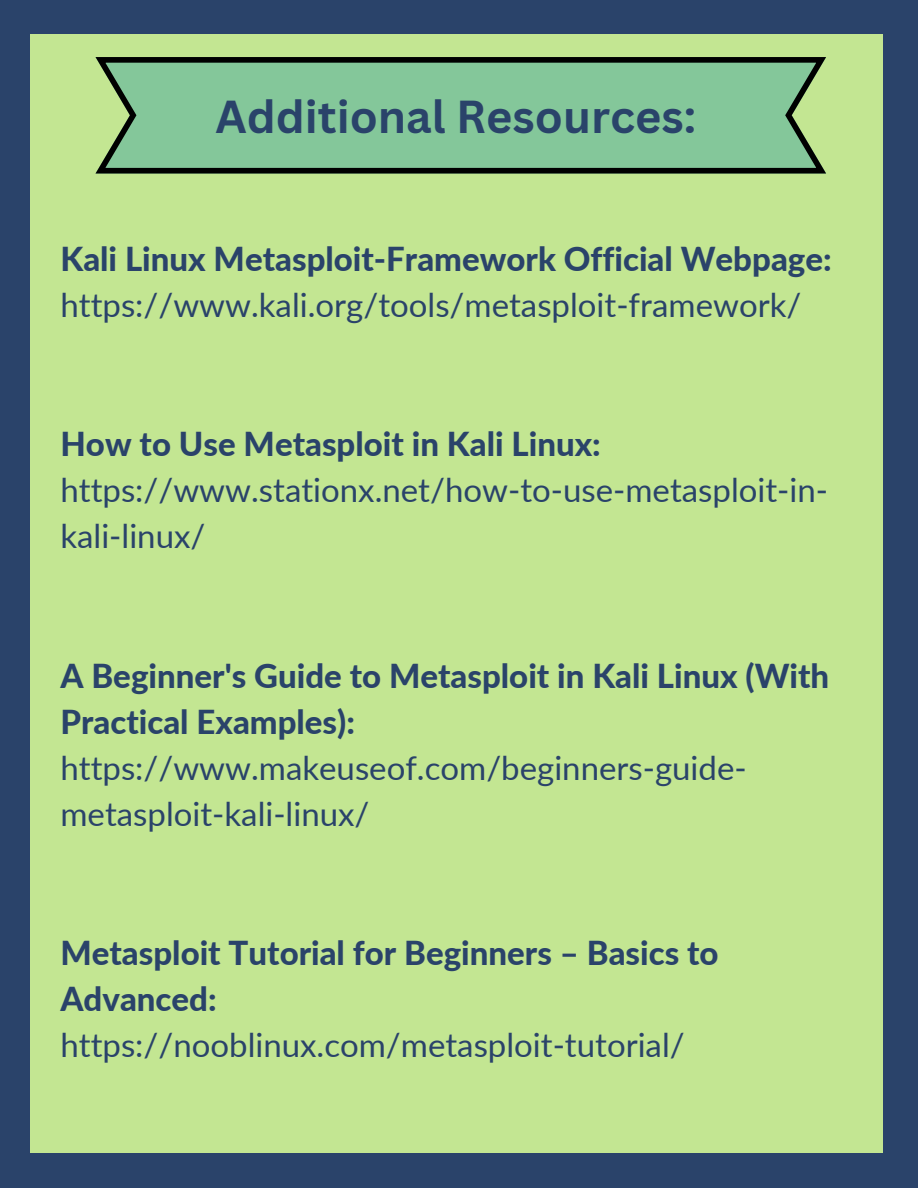
<style>
.page{position:relative;width:918px;height:1188px;background:#2a436a}
.page>*{position:absolute;margin:0;border:0;box-sizing:border-box;transform-origin:0 0}
.t1{font:700 45px "Canva Sans";color:#2a436a}
.t2{font:33px/46.2px "Lato";color:#2a436a}
.t3{font:800 33px/46.2px "Lato";color:#2a436a}
.s1{font-weight:800}
</style>
<div class="page">
<div style="left:30px;top:34px;width:852px;height:1119px;background:#c3e692"></div>
<svg style="left:95px;top:57px;width:731px;height:117px;background:#78b288"></svg>
<p class="t1" style="left:216px;top:85px;width:482px">Additional Resources:</p>
<p class="t3" style="left:60px;top:235px;width:773px">Kali Linux Metasploit-Framework Official Webpage:</p>
<p class="t2" style="left:60px;top:281px;width:743px">https://www.kali.org/tools/metasploit-framework/</p>
<p class="t2" style="left:60px;top:420px;width:769px"><span class="s1">How to Use Metasploit in Kali Linux: </span>https://www.stationx.net/how-to-use-metasploit-in&shy;kali-linux/</p>
<p class="t3" style="left:60px;top:652px;width:770px">A Beginner's Guide to Metasploit in Kali Linux (With<br>Practical Examples):</p>
<p class="t2" style="left:60px;top:744px;width:688px">https://www.makeuseof.com/beginners-guide&shy;metasploit-kali-linux/</p>
<p class="t3" style="left:60px;top:929px;width:660px">Metasploit Tutorial for Beginners – Basics to<br>Advanced:</p>
<p class="t2" style="left:60px;top:1022px;width:626px">https://nooblinux.com/metasploit-tutorial/</p>
</div>
